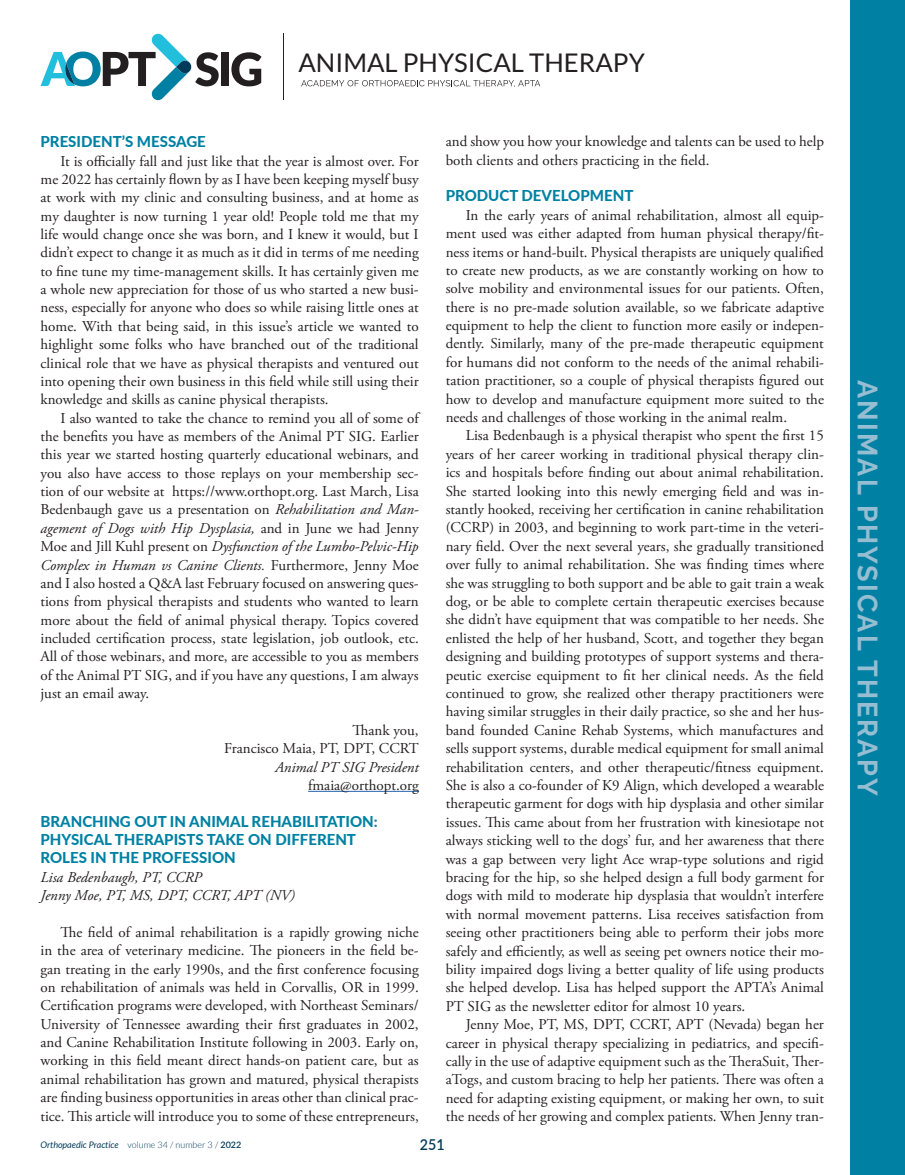
<style>
.page{position:relative;width:905px;height:1175px;background:#fff}
.page>*{position:absolute;margin:0;border:0;box-sizing:border-box;transform-origin:0 0}
.t1{font:700 27.75px "Raleway";letter-spacing:.08em;color:#96bdd1}
.t2{font:25.8px "Lato";color:#231f20}
.t3{font:15px/18.5px "Adobe Garamond Pro";color:#231f20;text-align:justify}
.t4{font:800 15px/18.3px "Lato";color:#0081a3}
.t5{font:italic 15px/18.3px "Adobe Garamond Pro";color:#231f20}
.t6{font:600 15px "Lato";color:#023b5a;scale:.95 1}
.t7{font:italic 9px "Lato";color:#023b5a}
.s1{font-style:italic}
.s2{font-weight:300;font-style:normal}
.s3{font-weight:600;font-style:normal}
</style>
<div class="page">
<hr style="left:308px;top:791px;width:111px;height:1px;background:#2865b1">
<div style="left:221px;top:53px;width:8px;height:33px;background:#231f20"></div>
<svg style="left:231px;top:52px;width:30px;height:34px"></svg>
<hr style="left:282px;top:34px;width:1px;height:66px;background:#231f20">
<svg style="left:41px;top:34px;width:178px;height:66px"></svg>
<svg style="left:301px;top:80px;width:239px;height:7px"></svg>
<div style="left:850px;top:0;width:54px;height:1174px;background:#0081a3"></div>
<h2 class="t2" style="left:298px;top:48px;width:348px">ANIMAL PHYSICAL THERAPY</h2>
<p class="t4" style="left:40px;top:132px;width:167px">PRESIDENT’S MESSAGE</p>
<p class="t3" style="left:40px;top:152px;width:380px;text-indent:20px">It is officially fall and just like that the year is almost over. For me 2022 has certainly flown by as I have been keeping myself busy at work with my clinic and consulting business, and at home as my daughter is now turning 1 year old! People told me that my life would change once she was born, and I knew it would, but I didn’t expect to change it as much as it did in terms of me needing to fine tune my time-management skills. It has certainly given me a whole new appreciation for those of us who started a new busi&shy;ness, especially for anyone who does so while raising little ones at home. With that being said, in this issue’s article we wanted to highlight some folks who have branched out of the traditional clinical role that we have as physical therapists and ventured out into opening their own business in this field while still using their knowledge and skills as canine physical therapists.</p>
<p class="t3" style="left:40px;top:409px;width:380px;text-indent:20px">I also wanted to take the chance to remind you all of some of the benefits you have as members of the Animal PT SIG. Earlier this year we started hosting quarterly educational webinars, and you also have access to those replays on your membership sec&shy;tion of our website at https://www.orthopt.org. Last March, Lisa Bedenbaugh gave us a presentation on <span class="s1">Rehabilitation and Man&shy;agement of Dogs with Hip Dysplasia,</span> and in June we had Jenny Moe and Jill Kuhl present on <span class="s1">Dysfunction of the Lumbo-Pelvic-Hip Complex in Human vs Canine Clients.</span> Furthermore, Jenny Moe and I also hosted a Q&amp;A last February focused on answering ques&shy;tions from physical therapists and students who wanted to learn more about the field of animal physical therapy. Topics covered included certification process, state legislation, job outlook, etc.<br>All of those webinars, and more, are accessible to you as members of the Animal PT SIG, and if you have any questions, I am always just an email away.</p>
<p class="t3" style="left:224px;top:721px;width:196px;text-align:right">Thank you,<br>Francisco Maia, PT, DPT, CCRT</p>
<p class="t5" style="left:275px;top:758px;width:145px">Animal PT SIG President</p>
<p class="t3" style="left:308px;top:776px;width:112px">fmaia@orthopt.org</p>
<p class="t4" style="left:41px;top:811px;width:339px">BRANCHING OUT IN ANIMAL REHABILITATION:<br>PHYSICAL THERAPISTS TAKE ON DIFFERENT<br>ROLES IN THE PROFESSION</p>
<p class="t5" style="left:41px;top:868px;width:256px">Lisa Bedenbaugh, PT, CCRP<br>Jenny Moe, PT, MS, DPT, CCRT, APT (NV)</p>
<p class="t3" style="left:41px;top:923px;width:380px;text-indent:20px">The field of animal rehabilitation is a rapidly growing niche in the area of veterinary medicine. The pioneers in the field be&shy;gan treating in the early 1990s, and the first conference focusing on rehabilitation of animals was held in Corvallis, OR in 1999.<br>Certification programs were developed, with Northeast Seminars/ University of Tennessee awarding their first graduates in 2002, and Canine Rehabilitation Institute following in 2003. Early on, working in this field meant direct hands-on patient care, but as animal rehabilitation has grown and matured, physical therapists are finding business opportunities in areas other than clinical prac&shy;tice. This article will introduce you to some of these entrepreneurs,</p>
<p class="t3" style="left:446px;top:133px;width:380px">and show you how your knowledge and talents can be used to help both clients and others practicing in the field.</p>
<p class="t4" style="left:446px;top:186px;width:189px">PRODUCT DEVELOPMENT</p>
<p class="t3" style="left:446px;top:206px;width:380px;text-indent:20px">In the early years of animal rehabilitation, almost all equip&shy;ment used was either adapted from human physical therapy/fit&shy;ness items or hand-built. Physical therapists are uniquely qualified to create new products, as we are constantly working on how to solve mobility and environmental issues for our patients. Often, there is no pre-made solution available, so we fabricate adaptive equipment to help the client to function more easily or indepen&shy;dently. Similarly, many of the pre-made therapeutic equipment for humans did not conform to the needs of the animal rehabili&shy;tation practitioner, so a couple of physical therapists figured out how to develop and manufacture equipment more suited to the needs and challenges of those working in the animal realm.</p>
<p class="t3" style="left:446px;top:427px;width:380px;text-indent:20px">Lisa Bedenbaugh is a physical therapist who spent the first 15 years of her career working in traditional physical therapy clin&shy;ics and hospitals before finding out about animal rehabilitation.<br>She started looking into this newly emerging field and was in&shy;stantly hooked, receiving her certification in canine rehabilitation (CCRP) in 2003, and beginning to work part-time in the veteri&shy;nary field. Over the next several years, she gradually transitioned over fully to animal rehabilitation. She was finding times where she was struggling to both support and be able to gait train a weak dog, or be able to complete certain therapeutic exercises because she didn’t have equipment that was compatible to her needs. She enlisted the help of her husband, Scott, and together they began designing and building prototypes of support systems and thera&shy;peutic exercise equipment to fit her clinical needs. As the field continued to grow, she realized other therapy practitioners were having similar struggles in their daily practice, so she and her hus&shy;band founded Canine Rehab Systems, which manufactures and sells support systems, durable medical equipment for small animal rehabilitation centers, and other therapeutic/fitness equipment.<br>She is also a co-founder of K9 Align, which developed a wearable therapeutic garment for dogs with hip dysplasia and other similar issues. This came about from her frustration with kinesiotape not always sticking well to the dogs’ fur, and her awareness that there was a gap between very light Ace wrap-type solutions and rigid bracing for the hip, so she helped design a full body garment for dogs with mild to moderate hip dysplasia that wouldn’t interfere with normal movement patterns. Lisa receives satisfaction from seeing other practitioners being able to perform their jobs more safely and efficiently, as well as seeing pet owners notice their mo&shy;bility impaired dogs living a better quality of life using products she helped develop. Lisa has helped support the APTA’s Animal PT SIG as the newsletter editor for almost 10 years.</p>
<p class="t3" style="left:446px;top:1015px;width:380px;text-indent:20px">Jenny Moe, PT, MS, DPT, CCRT, APT (Nevada) began her career in physical therapy specializing in pediatrics, and specifi&shy;cally in the use of adaptive equipment such as the TheraSuit, Ther&shy;aTogs, and custom bracing to help her patients. There was often a need for adapting existing equipment, or making her own, to suit the needs of her growing and complex patients. When Jenny tran-</p>
<p class="t7" style="left:40px;top:1139px;width:202px">Orthopaedic Practice <span class="s2">volume 34 / number 3 /</span> <span class="s3">2022</span></p>
<p class="t6" style="left:420px;top:1133px;width:28px">251</p>
<h1 class="t1" style="left:883px;top:380px;width:417px;rotate:90deg">ANIMAL PHYSICAL THERAPY</h1>
</div>
